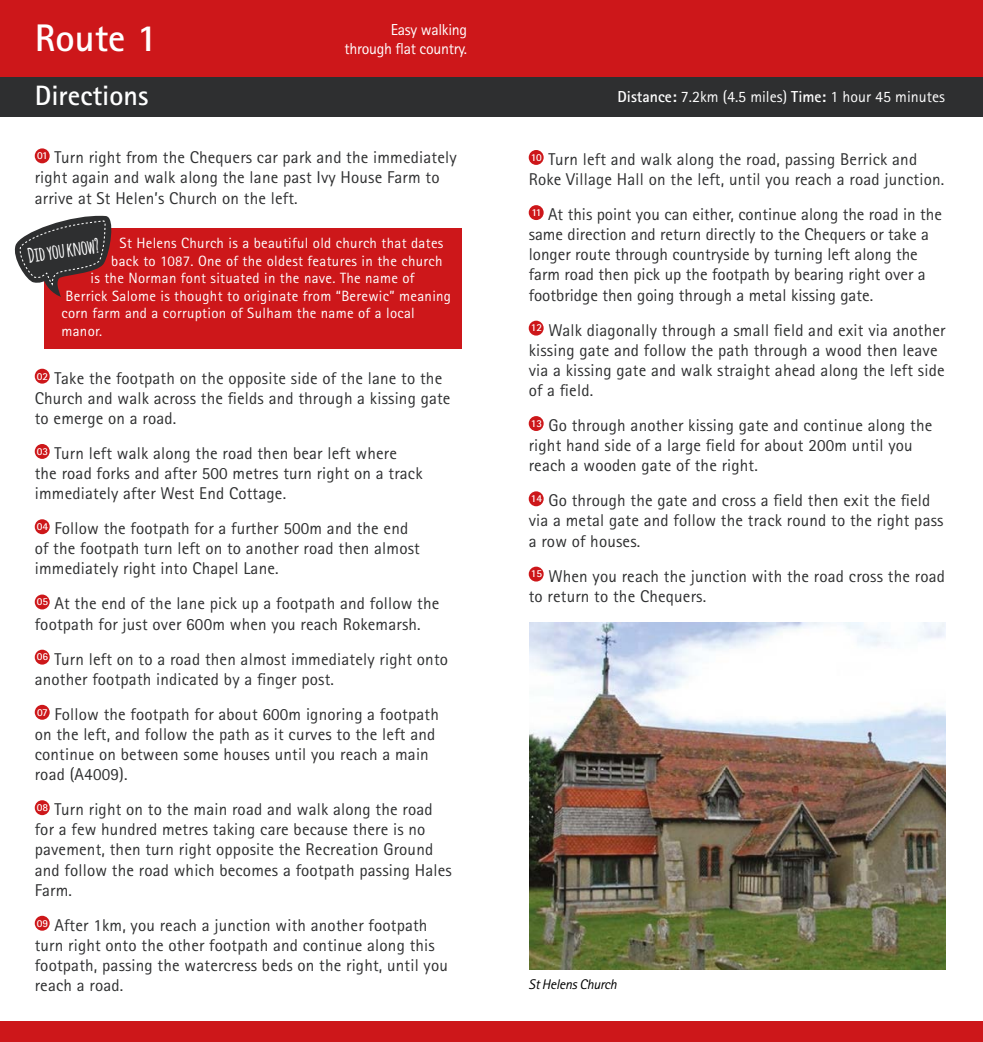
<style>
.page{position:relative;width:983px;height:1042px;background:#fff}
.page>*{position:absolute;margin:0;border:0;box-sizing:border-box;transform-origin:0 0}
.t1{font:700 38.5px "Rotis Sans Serif Std";color:#fff}
.t2{font:700 28px "Rotis Sans Serif Std";color:#fff}
.t3{font:700 19.95px "Amatic";color:#fff}
.t4{font:17.15px/20.1px "Rotis Sans Serif Std";letter-spacing:.01em;color:#2e2f30}
.t5{font:15.92px "Rotis Sans Serif Std";color:#fff}
.t6{font:15.92px/19.1px "Rotis Sans Serif Std";letter-spacing:-.02em;color:#fff;text-align:right}
.t7{font:14.88px "Rotis Sans Serif Std";letter-spacing:.02em;color:#fff}
.t8{font:italic 14px "Rotis Sans Serif Std";letter-spacing:-.02em;color:#000}
.s1{font-weight:700}
</style>
<div class="page">
<div style="left:35px;top:148px;width:15px;height:15px;background:#cd171a;border-radius:50%"></div>
<div style="left:35px;top:369px;width:15px;height:15px;background:#cd171a;border-radius:50%"></div>
<div style="left:35px;top:444px;width:15px;height:15px;background:#cd171a;border-radius:50%"></div>
<div style="left:35px;top:519px;width:15px;height:15px;background:#cd171a;border-radius:50%"></div>
<div style="left:35px;top:594px;width:15px;height:15px;background:#cd171a;border-radius:50%"></div>
<div style="left:35px;top:650px;width:15px;height:14px;background:#cd171a;border-radius:50%"></div>
<div style="left:35px;top:705px;width:15px;height:15px;background:#cd171a;border-radius:50%"></div>
<div style="left:35px;top:800px;width:15px;height:15px;background:#cd171a;border-radius:50%"></div>
<div style="left:35px;top:916px;width:15px;height:14px;background:#cd171a;border-radius:50%"></div>
<div style="left:0;top:76px;width:982px;height:41px;background:#2e2f30"></div>
<div style="left:0;top:0;width:982px;height:76px;background:#cd171a"></div>
<div style="left:0;top:1022px;width:982px;height:20px;background:#cd171a"></div>
<div style="left:528px;top:150px;width:15px;height:15px;background:#cd171a;border-radius:50%"></div>
<div style="left:528px;top:205px;width:15px;height:15px;background:#cd171a;border-radius:50%"></div>
<div style="left:528px;top:321px;width:15px;height:15px;background:#cd171a;border-radius:50%"></div>
<div style="left:528px;top:416px;width:15px;height:15px;background:#cd171a;border-radius:50%"></div>
<div style="left:528px;top:491px;width:15px;height:15px;background:#cd171a;border-radius:50%"></div>
<div style="left:528px;top:566px;width:15px;height:15px;background:#cd171a;border-radius:50%"></div>
<div style="left:44px;top:228px;width:417px;height:120px;background:#cd171a"></div>
<svg style="left:14px;top:215px;width:98px;height:82px"></svg>
<img style="left:529px;top:623px;width:415px;height:346px">
<h1 class="t1" style="left:35px;top:14px;width:124px">Route 1</h1>
<h2 class="t2" style="left:35px;top:78px;width:115px">Directions</h2>
<p class="t6" style="left:344px;top:20px;width:124px">Easy walking through flat country.</p>
<p class="t4" style="left:35px;top:148px;width:423px"><sup>01</sup> Turn right from the Chequers car park and the immediately right again and walk along the lane past Ivy House Farm to arrive at St Helen’s Church on the left.</p>
<p class="t3" style="left:26px;top:241px;width:73px;rotate:-8deg">Did you know?</p>
<p class="t7" style="left:119px;top:235px;width:325px">St Helens Church is a beautiful old church that dates</p>
<p class="t7" style="left:111px;top:252px;width:333px">back to 1087. One of the oldest features in the church</p>
<p class="t7" style="left:90px;top:270px;width:325px">is the Norman font situated in the nave. The name of</p>
<p class="t7" style="left:66px;top:287px;width:387px">Berrick Salome is thought to originate from “Berewic” meaning</p>
<p class="t7" style="left:61px;top:305px;width:355px">corn farm and a corruption of Sulham the name of a local</p>
<p class="t7" style="left:61px;top:322px;width:42px">manor.</p>
<p class="t4" style="left:35px;top:368px;width:417px"><sup>02</sup> Take the footpath on the opposite side of the lane to the<br>Church and walk across the fields and through a kissing gate to emerge on a road.</p>
<p class="t4" style="left:35px;top:443px;width:389px"><sup>03</sup> Turn left walk along the road then bear left where<br>the road forks and after 500 metres turn right on a track immediately after West End Cottage.</p>
<p class="t4" style="left:35px;top:518px;width:386px"><sup>04</sup> Follow the footpath for a further 500m and the end of the footpath turn left on to another road then almost immediately right into Chapel Lane.</p>
<p class="t4" style="left:35px;top:594px;width:406px"><sup>05</sup> At the end of the lane pick up a footpath and follow the footpath for just over 600m when you reach Rokemarsh.</p>
<p class="t4" style="left:35px;top:649px;width:414px"><sup>06</sup> Turn left on to a road then almost immediately right onto another footpath indicated by a finger post.</p>
<p class="t4" style="left:35px;top:704px;width:405px"><sup>07</sup> Follow the footpath for about 600m ignoring a footpath on the left, and follow the path as it curves to the left and continue on between some houses until you reach a main road (A4009).</p>
<p class="t4" style="left:35px;top:799px;width:418px"><sup>08</sup> Turn right on to the main road and walk along the road for a few hundred metres taking care because there is no pavement, then turn right opposite the Recreation Ground and follow the road which becomes a footpath passing Hales Farm.</p>
<p class="t4" style="left:35px;top:915px;width:414px"><sup>09</sup> After 1km, you reach a junction with another footpath turn right onto the other footpath and continue along this footpath, passing the watercress beds on the right, until you reach a road.</p>
<p class="t5" style="left:617px;top:87px;width:329px"><span class="s1">Distance:</span> 7.2km (4.5 miles) <span class="s1">Time:</span> 1 hour 45 minutes</p>
<p class="t4" style="left:528px;top:149px;width:417px"><sup>10</sup> Turn left and walk along the road, passing Berrick and<br>Roke Village Hall on the left, until you reach a road junction.</p>
<p class="t4" style="left:528px;top:204px;width:414px"><sup>11</sup> At this point you can either, continue along the road in the same direction and return directly to the Chequers or take a longer route through countryside by turning left along the farm road then pick up the footpath by bearing right over a footbridge then going through a metal kissing gate.</p>
<p class="t4" style="left:528px;top:320px;width:418px"><sup>12</sup> Walk diagonally through a small field and exit via another kissing gate and follow the path through a wood then leave via a kissing gate and walk straight ahead along the left side of a field.</p>
<p class="t4" style="left:528px;top:415px;width:405px"><sup>13</sup> Go through another kissing gate and continue along the right hand side of a large field for about 200m until you reach a wooden gate of the right.</p>
<p class="t4" style="left:528px;top:490px;width:416px"><sup>14</sup> Go through the gate and cross a field then exit the field via a metal gate and follow the track round to the right pass a row of houses.</p>
<p class="t4" style="left:528px;top:566px;width:417px"><sup>15</sup> When you reach the junction with the road cross the road to return to the Chequers.</p>
<p class="t8" style="left:528px;top:976px;width:90px">St Helens Church</p>
</div>
